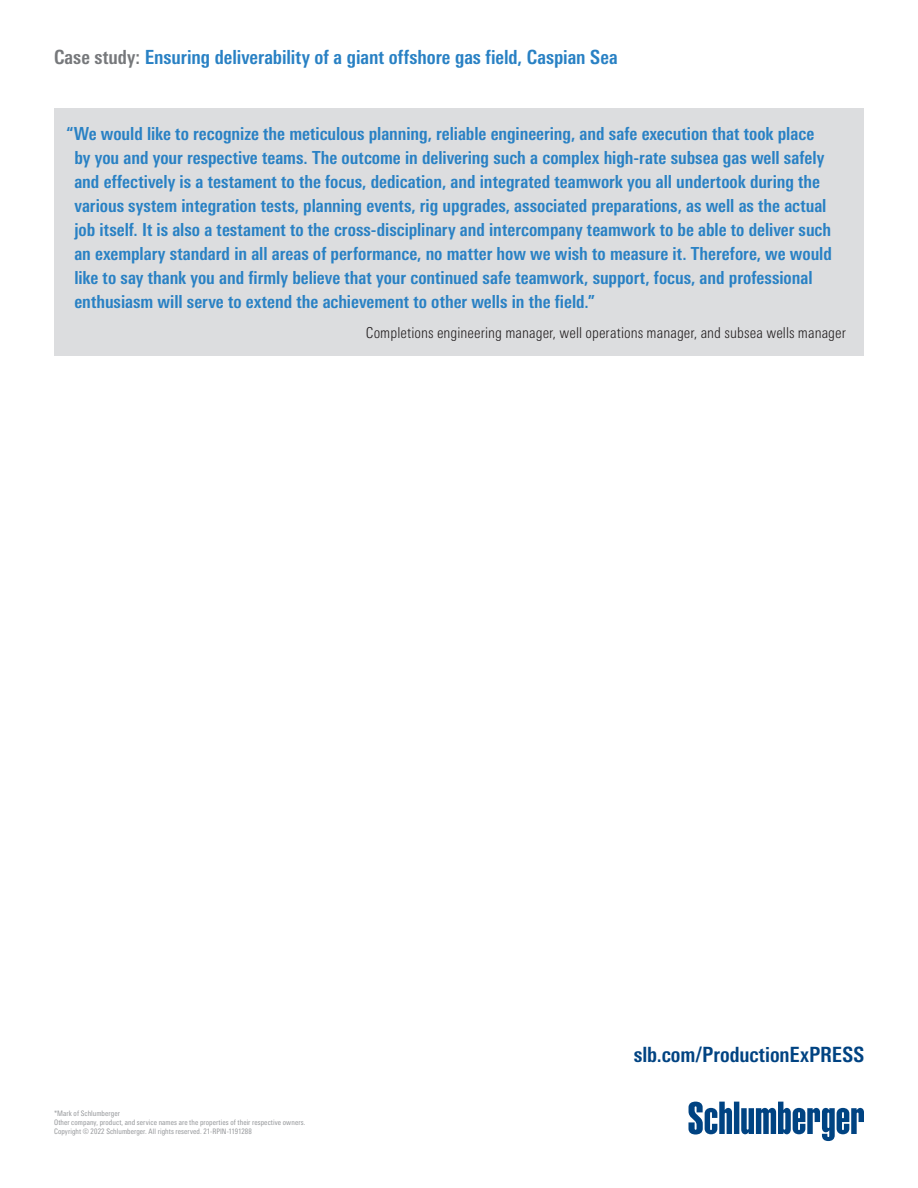
<style>
.page{position:relative;width:918px;height:1188px;background:#fff}
.page>*{position:absolute;margin:0;border:0;box-sizing:border-box;transform-origin:0 0}
.t1{font:700 condensed 21px "Univers Next Pro";color:#004382}
.t2{font:700 condensed 19.5px "Univers Next Pro";letter-spacing:-.005em;color:#2981c4}
.Clients__quote{font:700 condensed 18px/24px "Univers Next Pro";color:#2981c4}
.Client_Name_-_Title{font:300 condensed 15px "Univers Next Pro";letter-spacing:.005em;color:#231f20}
.t3{font:condensed 7.5px/9px "Univers Next Pro";letter-spacing:.01em;color:#939598}
.s1{color:#76787b}
</style>
<div class="page">
<div style="left:54px;top:108px;width:810px;height:248px;background:#dcdddf"></div>
<svg style="left:688px;top:1102px;width:176px;height:39px"></svg>
<p class="t2" style="left:54px;top:46px;width:565px"><span class="s1">Case study:</span> Ensuring deliverability of a giant offshore gas field, Caspian Sea</p>
<p class="Clients__quote" style="left:74px;top:121px;width:759px;text-indent:-8px">“We would like to recognize the meticulous planning, reliable engineering, and safe execution that took place by you and your respective teams. The outcome in delivering such a complex high-rate subsea gas well safely and effectively is a testament to the focus, dedication, and integrated teamwork you all undertook during the various system integration tests, planning events, rig upgrades, associated preparations, as well as the actual job itself. It is also a testament to the cross-disciplinary and intercompany teamwork to be able to deliver such an exemplary standard in all areas of performance, no matter how we wish to measure it. Therefore, we would like to say thank you and firmly believe that your continued safe teamwork, support, focus, and professional enthusiasm will serve to extend the achievement to other wells in the field.”</p>
<p class="Client_Name_-_Title" style="left:366px;top:324px;width:482px">Completions engineering manager, well operations manager, and subsea wells manager</p>
<p class="t3" style="left:54px;top:1109px;width:253px">*Mark of Schlumberger<br>Other company, product, and service names are the properties of their respective owners.<br>Copyright © 2022 Schlumberger. All rights reserved. 21-RPIN-1191288</p>
<p class="t1" style="left:634px;top:1042px;width:232px">slb.com/ProductionExPRESS</p>
</div>
